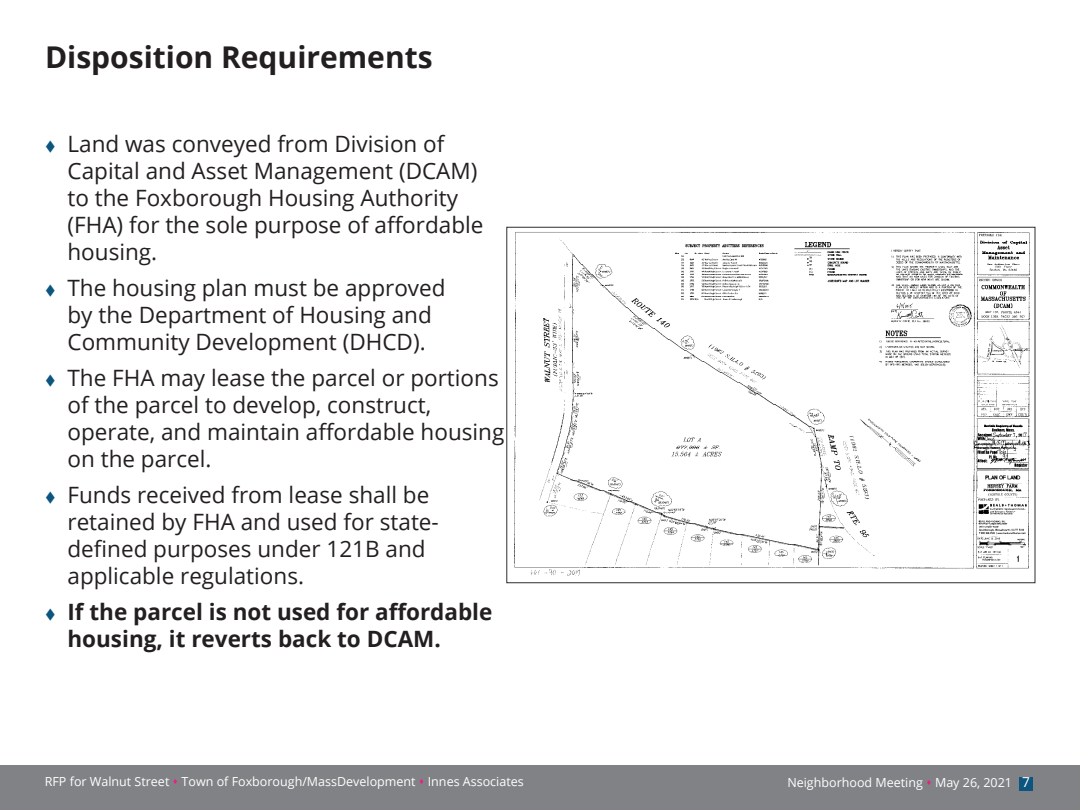
<style>
.page{position:relative;width:1080px;height:810px;background:#fff}
.page>*{position:absolute;margin:0;border:0;box-sizing:border-box;transform-origin:0 0}
.Page_Title{font:700 30px "Open Sans";color:#231f20}
.t1{font:22.5px/27px "Open Sans";color:#231f20}
.t2{font:700 22.5px/27px "Open Sans";color:#231f20}
.t3{font:12.5px "Open Sans";color:#fff}
.s1{color:#ed1d85}
.s2{font-size:13.75px}
</style>
<div class="page">
<img style="left:514px;top:232px;width:517px;height:344px">
<div style="left:0;top:765px;width:1080px;height:45px;background:#808285"></div>
<div style="left:1019px;top:777px;width:14px;height:13px;background:#0c557e"></div>
<p class="Page_Title" style="left:45px;top:36px;width:389px">Disposition Requirements</p>
<p class="t1" style="left:68px;top:130px;width:417px">Land was conveyed from Division of<br>Capital and Asset Management (DCAM) to the Foxborough Housing Authority (FHA) for the sole purpose of affordable housing.</p>
<p class="t1" style="left:68px;top:274px;width:380px">The housing plan must be approved by the Department of Housing and<br>Community Development (DHCD).</p>
<p class="t1" style="left:68px;top:364px;width:438px">The FHA may lease the parcel or portions of the parcel to develop, construct, operate, and maintain affordable housing on the parcel.</p>
<p class="t1" style="left:68px;top:481px;width:373px">Funds received from lease shall be retained by FHA and used for state&shy;defined purposes under 121B and applicable regulations.</p>
<p class="t2" style="left:68px;top:598px;width:426px">If the parcel is not used for affordable housing, it reverts back to DCAM.</p>
<p class="t3" style="left:45px;top:773px;width:480px">RFP for Walnut Street <span class="s1">▲</span> Town of Foxborough/MassDevelopment <span class="s1">▲</span> Innes Associates</p>
<p class="t3" style="left:787px;top:773px;width:244px">Neighborhood Meeting <span class="s1">▲</span> May 26, 2021 <span class="s2">7</span></p>
</div>
